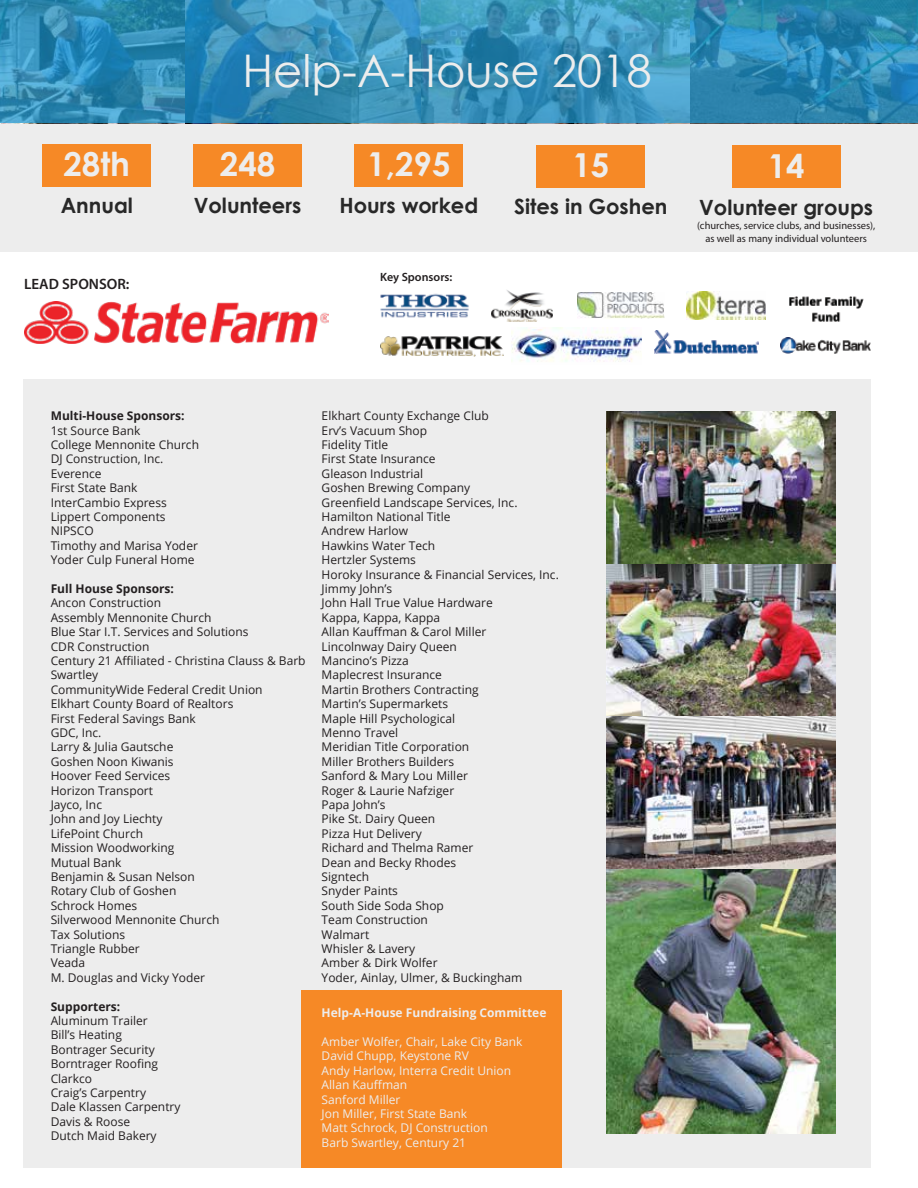
<style>
.page{position:relative;width:918px;height:1188px;background:#fff}
.page>*{position:absolute;margin:0;border:0;box-sizing:border-box;transform-origin:0 0}
.t1{font:45px "Century Gothic";color:#ededed}
.t2{font:700 33px "Century Gothic";color:#ededed}
.t3{font:700 21px "Century Gothic";color:#282828}
.t4{font:600 15px "Myriad Pro";color:#231f20}
.t5{font:12px/14.4px "Open Sans";color:#231f20}
.t6{font:12px/14.4px "Open Sans";color:#ededed}
.t7{font:700 12px "Open Sans";color:#231f20}
.t8{font:700 12px "Open Sans";color:#ededed}
.t9{font:600 12px "Myriad Pro";color:#231f20}
.t10{font:10.5px/12.6px "Myriad Pro";color:#231f20;text-align:center}
</style>
<div class="page">
<div style="left:23px;top:379px;width:847px;height:789px;background:#ededed"></div>
<img style="left:607px;top:869px;width:228px;height:265px">
<div style="left:0;top:124px;width:918px;height:128px;background:#ededed"></div>
<div style="left:301px;top:991px;width:261px;height:177px;background:#f68926"></div>
<div style="left:43px;top:144px;width:108px;height:42px;background:#f68926"></div>
<div style="left:194px;top:144px;width:108px;height:42px;background:#f68926"></div>
<div style="left:732px;top:146px;width:108px;height:42px;background:#f68926"></div>
<div style="left:355px;top:144px;width:108px;height:42px;background:#f68926"></div>
<svg style="left:0;top:0;width:918px;height:123px;background:#338cb6"></svg>
<img style="left:492px;top:290px;width:60px;height:31px">
<img style="left:654px;top:331px;width:104px;height:23px">
<img style="left:789px;top:296px;width:75px;height:26px">
<img style="left:578px;top:292px;width:87px;height:27px">
<img style="left:511px;top:328px;width:130px;height:34px">
<img style="left:780px;top:337px;width:90px;height:16px">
<img style="left:687px;top:292px;width:78px;height:27px">
<img style="left:380px;top:336px;width:124px;height:20px">
<img style="left:380px;top:293px;width:89px;height:25px">
<div style="left:537px;top:145px;width:108px;height:42px;background:#f68926"></div>
<img style="left:607px;top:411px;width:228px;height:458px">
<img style="left:24px;top:301px;width:305px;height:43px">
<h1 class="t1" style="left:243px;top:39px;width:411px">Help-A-House 2018</h1>
<h2 class="t2" style="left:63px;top:139px;width:68px">28th</h2>
<h2 class="t2" style="left:220px;top:139px;width:57px">248</h2>
<h2 class="t2" style="left:367px;top:139px;width:85px">1,295</h2>
<h2 class="t2" style="left:768px;top:141px;width:38px">14</h2>
<h2 class="t2" style="left:572px;top:140px;width:38px">15</h2>
<h3 class="t3" style="left:514px;top:191px;width:155px">Sites in Goshen</h3>
<h3 class="t3" style="left:61px;top:190px;width:74px">Annual</h3>
<h3 class="t3" style="left:194px;top:190px;width:109px">Volunteers</h3>
<h3 class="t3" style="left:340px;top:190px;width:140px">Hours worked</h3>
<h3 class="t3" style="left:699px;top:191px;width:175px">Volunteer groups</h3>
<p class="t4" style="left:24px;top:275px;width:107px">LEAD SPONSOR:</p>
<p class="t9" style="left:380px;top:269px;width:74px">Key Sponsors:</p>
<p class="t7" style="left:51px;top:407px;width:136px">Multi-House Sponsors:</p>
<p class="t5" style="left:51px;top:423px;width:150px">1st Source Bank<br>College Mennonite Church<br>DJ Construction, Inc.<br>Everence<br>First State Bank<br>InterCambio Express<br>Lippert Components<br>NIPSCO<br>Timothy and Marisa Yoder<br>Yoder Culp Funeral Home</p>
<p class="t7" style="left:51px;top:580px;width:125px">Full House Sponsors:</p>
<p class="t5" style="left:51px;top:595px;width:256px">Ancon Construction<br>Assembly Mennonite Church<br>Blue Star I.T. Services and Solutions<br>CDR Construction<br>Century 21 Affiliated - Christina Clauss &amp; Barb<br>Swartley<br>CommunityWide Federal Credit Union<br>Elkhart County Board of Realtors<br>First Federal Savings Bank<br>GDC, Inc.<br>Larry &amp; Julia Gautsche<br>Goshen Noon Kiwanis<br>Hoover Feed Services<br>Horizon Transport<br>Jayco, Inc<br>John and Joy Liechty<br>LifePoint Church<br>Mission Woodworking<br>Mutual Bank<br>Benjamin &amp; Susan Nelson<br>Rotary Club of Goshen<br>Schrock Homes<br>Silverwood Mennonite Church<br>Tax Solutions<br>Triangle Rubber<br>Veada<br>M. Douglas and Vicky Yoder</p>
<p class="t7" style="left:51px;top:998px;width:71px">Supporters:</p>
<p class="t5" style="left:51px;top:1013px;width:131px">Aluminum Trailer<br>Bill’s Heating<br>Bontrager Security<br>Borntrager Roofing<br>Clarkco<br>Craig’s Carpentry<br>Dale Klassen Carpentry<br>Davis &amp; Roose<br>Dutch Maid Bakery</p>
<p class="t5" style="left:322px;top:408px;width:239px">Elkhart County Exchange Club<br>Erv’s Vacuum Shop<br>Fidelity Title<br>First State Insurance<br>Gleason Industrial<br>Goshen Brewing Company<br>Greenfield Landscape Services, Inc.<br>Hamilton National Title<br>Andrew Harlow<br>Hawkins Water Tech<br>Hertzler Systems<br>Horoky Insurance &amp; Financial Services, Inc.<br>Jimmy John’s<br>John Hall True Value Hardware<br>Kappa, Kappa, Kappa<br>Allan Kauffman &amp; Carol Miller<br>Lincolnway Dairy Queen<br>Mancino’s Pizza<br>Maplecrest Insurance<br>Martin Brothers Contracting<br>Martin’s Supermarkets<br>Maple Hill Psychological<br>Menno Travel<br>Meridian Title Corporation<br>Miller Brothers Builders<br>Sanford &amp; Mary Lou Miller<br>Roger &amp; Laurie Nafziger<br>Papa John’s<br>Pike St. Dairy Queen<br>Pizza Hut Delivery<br>Richard and Thelma Ramer<br>Dean and Becky Rhodes<br>Signtech<br>Snyder Paints<br>South Side Soda Shop<br>Team Construction<br>Walmart<br>Whisler &amp; Lavery<br>Amber &amp; Dirk Wolfer<br>Yoder, Ainlay, Ulmer, &amp; Buckingham</p>
<p class="t8" style="left:322px;top:1004px;width:226px">Help-A-House Fundraising Committee</p>
<p class="t6" style="left:322px;top:1034px;width:202px">Amber Wolfer, Chair, Lake City Bank<br>David Chupp, Keystone RV<br>Andy Harlow, Interra Credit Union<br>Allan Kauffman<br>Sanford Miller<br>Jon Miller, First State Bank<br>Matt Schrock, DJ Construction<br>Barb Swartley, Century 21</p>
<p class="t10" style="left:697px;top:219px;width:180px">(churches, service clubs, and businesses), as well as many individual volunteers</p>
</div>
